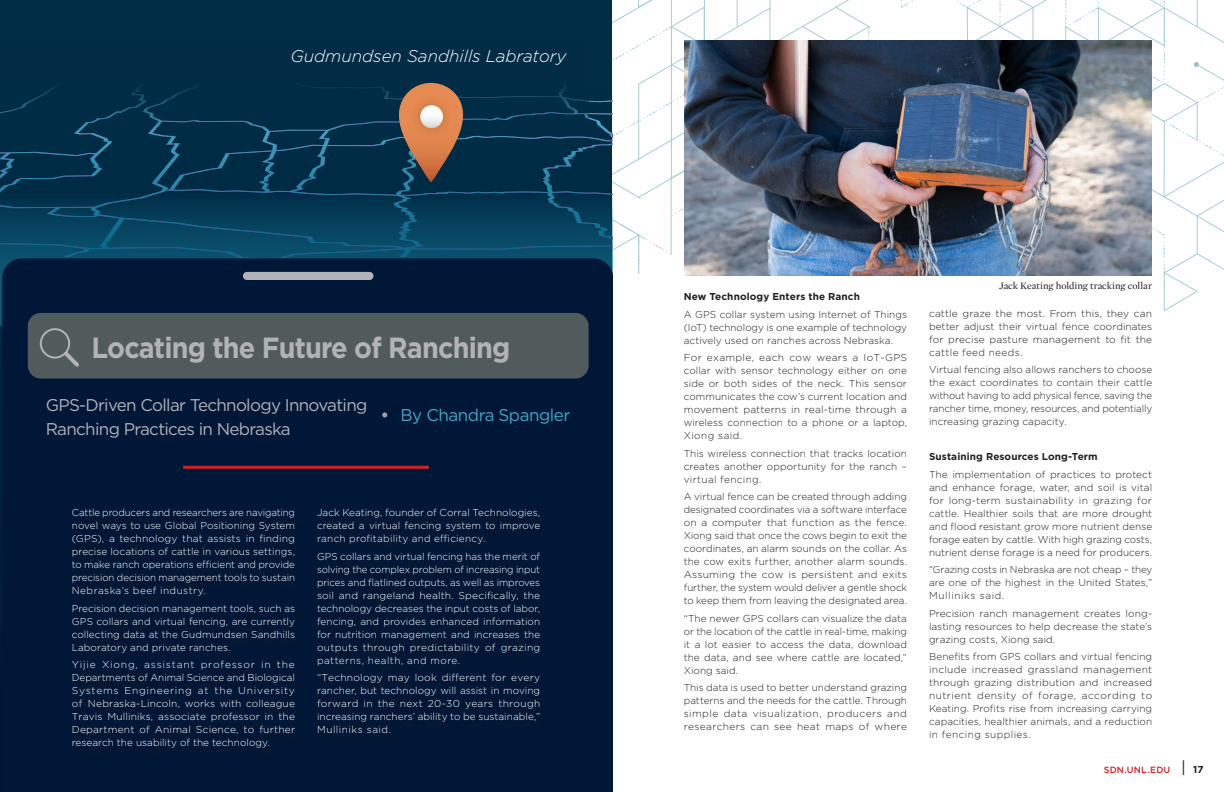
<style>
.page{position:relative;width:1224px;height:792px;background:#fff}
.page>*{position:absolute;margin:0;border:0;box-sizing:border-box;transform-origin:0 0}
.t1{font:700 29.2px "Gotham";letter-spacing:-.03em;color:#b2b3b8;scale:.93 1}
.t2{font:17px/24px "Gotham";letter-spacing:-.04em;color:#b2b3b8}
.t3{font:italic 300 17px "Gotham";color:#fff}
.t4{font:17px "Gotham";letter-spacing:-.03em;color:#42a8c4}
.Story__Text_Boxes{font:300 10px/13px "Gotham";letter-spacing:.005em;color:#231f20;text-align:justify}
.Story__Text_Boxes-2{font:300 10px/13px "Gotham";letter-spacing:.01em;color:#fff;text-align:justify}
.Story__Text_Boxes-3{font:700 10px "Gotham";letter-spacing:.01em;color:#231f20}
.Story__Text_Boxes-4{font:10px "Mercury Display";color:#231f20}
.t5{font:500 9px "Gotham";letter-spacing:.02em;color:#d02027}
.s1{font-weight:400;font-size:16px;color:#231f20}
.s2{font-weight:700;font-size:10px;color:#231f20}
</style>
<div class="page">
<div style="left:0;top:0;width:612px;height:792px;background:#012d46"></div>
<div style="left:0;top:40px;width:589px;height:141px;background:#022c46"></div>
<img style="left:411px;top:82px;width:40px;height:8px">
<svg style="left:0;top:90px;width:612px;height:235px"></svg>
<div style="left:2px;top:258px;width:611px;height:534px;background:#001738"></div>
<div style="left:28px;top:313px;width:561px;height:66px;background:#525b5b;border-radius:13px"></div>
<div style="left:40px;top:328px;width:30px;height:31px;border:2px solid #b2b3b8;border-radius:50%"></div>
<svg style="left:61px;top:348px;width:18px;height:19px"></svg>
<svg style="left:382px;top:412px;width:5px;height:5px"></svg>
<div style="left:243px;top:272px;width:130px;height:8px;background:#b2b3b8;border-radius:4px"></div>
<div style="left:320px;top:511px;width:232px;height:234px;background:#011736"></div>
<div style="left:74px;top:511px;width:233px;height:249px;background:#011736"></div>
<hr style="left:183px;top:466px;width:246px;height:3px;background:#d02027">
<svg style="left:612px;top:0;width:612px;height:312px"></svg>
<img style="left:684px;top:40px;width:468px;height:235px">
<p class="t3" style="left:290px;top:45px;width:277px">Gudmundsen Sandhills Labratory</p>
<p class="t1" style="left:92px;top:329px;width:452px">Locating the Future of Ranching</p>
<p class="t2" style="left:46px;top:392px;width:323px">GPS-Driven Collar Technology Innovating<br>Ranching Practices in Nebraska</p>
<p class="t4" style="left:401px;top:405px;width:171px">By Chandra Spangler</p>
<p class="Story__Text_Boxes-2" style="left:72px;top:506px;width:225px">Cattle producers and researchers are navigating novel ways to use Global Positioning System (GPS), a technology that assists in finding precise locations of cattle in various settings, to make ranch operations efficient and provide precision decision management tools to sustain Nebraska’s beef industry.</p>
<p class="Story__Text_Boxes-2" style="left:72px;top:602px;width:225px">Precision decision management tools, such as GPS collars and virtual fencing, are currently collecting data at the Gudmundsen Sandhills Laboratory and private ranches.</p>
<p class="Story__Text_Boxes-2" style="left:72px;top:658px;width:225px">Yijie Xiong, assistant professor in the Departments of Animal Science and Biological Systems Engineering at the University of Nebraska-Lincoln, works with colleague Travis Mulliniks, associate professor in the Department of Animal Science, to further research the usability of the technology.</p>
<p class="Story__Text_Boxes-2" style="left:317px;top:506px;width:225px">Jack Keating, founder of Corral Technologies, created a virtual fencing system to improve ranch profitability and efficiency.</p>
<p class="Story__Text_Boxes-2" style="left:317px;top:550px;width:225px">GPS collars and virtual fencing has the merit of solving the complex problem of increasing input prices and flatlined outputs, as well as improves soil and rangeland health. Specifically, the technology decreases the input costs of labor, fencing, and provides enhanced information for nutrition management and increases the outputs through predictability of grazing patterns, health, and more.</p>
<p class="Story__Text_Boxes-2" style="left:317px;top:671px;width:225px">“Technology may look different for every rancher, but technology will assist in moving forward in the next 20-30 years through increasing ranchers’ ability to be sustainable,” Mulliniks said.</p>
<p class="Story__Text_Boxes-3" style="left:684px;top:290px;width:178px">New Technology Enters the Ranch</p>
<p class="Story__Text_Boxes" style="left:684px;top:308px;width:225px">A GPS collar system using Internet of Things (IoT) technology is one example of technology actively used on ranches across Nebraska.</p>
<p class="Story__Text_Boxes" style="left:684px;top:351px;width:225px">For example, each cow wears a IoT-GPS collar with sensor technology either on one side or both sides of the neck. This sensor communicates the cow’s current location and movement patterns in real-time through a wireless connection to a phone or a laptop, Xiong said.</p>
<p class="Story__Text_Boxes" style="left:684px;top:447px;width:225px">This wireless connection that tracks location creates another opportunity for the ranch – virtual fencing.</p>
<p class="Story__Text_Boxes" style="left:684px;top:490px;width:225px">A virtual fence can be created through adding designated coordinates via a software interface on a computer that function as the fence.<br>Xiong said that once the cows begin to exit the coordinates, an alarm sounds on the collar. As the cow exits further, another alarm sounds.<br>Assuming the cow is persistent and exits further, the system would deliver a gentle shock to keep them from leaving the designated area.</p>
<p class="Story__Text_Boxes" style="left:684px;top:612px;width:225px">“The newer GPS collars can visualize the data or the location of the cattle in real-time, making it a lot easier to access the data, download the data, and see where cattle are located,” Xiong said.</p>
<p class="Story__Text_Boxes" style="left:684px;top:681px;width:225px">This data is used to better understand grazing patterns and the needs for the cattle. Through simple data visualization, producers and researchers can see heat maps of where</p>
<p class="Story__Text_Boxes-4" style="left:999px;top:279px;width:154px">Jack Keating holding tracking collar</p>
<p class="Story__Text_Boxes" style="left:929px;top:307px;width:225px">cattle graze the most. From this, they can better adjust their virtual fence coordinates for precise pasture management to fit the cattle feed needs.</p>
<p class="Story__Text_Boxes" style="left:929px;top:363px;width:225px">Virtual fencing also allows ranchers to choose the exact coordinates to contain their cattle without having to add physical fence, saving the rancher time, money, resources, and potentially increasing grazing capacity.</p>
<p class="Story__Text_Boxes-3" style="left:929px;top:450px;width:170px">Sustaining Resources Long-Term</p>
<p class="Story__Text_Boxes" style="left:929px;top:468px;width:225px">The implementation of practices to protect and enhance forage, water, and soil is vital for long-term sustainability in grazing for cattle. Healthier soils that are more drought and flood resistant grow more nutrient dense forage eaten by cattle. With high grazing costs, nutrient dense forage is a need for producers.</p>
<p class="Story__Text_Boxes" style="left:929px;top:563px;width:225px">“Grazing costs in Nebraska are not cheap – they are one of the highest in the United States,” Mulliniks said.</p>
<p class="Story__Text_Boxes" style="left:929px;top:607px;width:225px">Precision ranch management creates long&shy;lasting resources to help decrease the state’s grazing costs, Xiong said.</p>
<p class="Story__Text_Boxes" style="left:929px;top:650px;width:225px">Benefits from GPS collars and virtual fencing include increased grassland management through grazing distribution and increased nutrient density of forage, according to Keating. Profits rise from increasing carrying capacities, healthier animals, and a reduction in fencing supplies.</p>
<p class="t5" style="left:1104px;top:764px;width:101px">SDN.UNL.EDU <span class="s1">|</span> <span class="s2">17</span></p>
</div>
